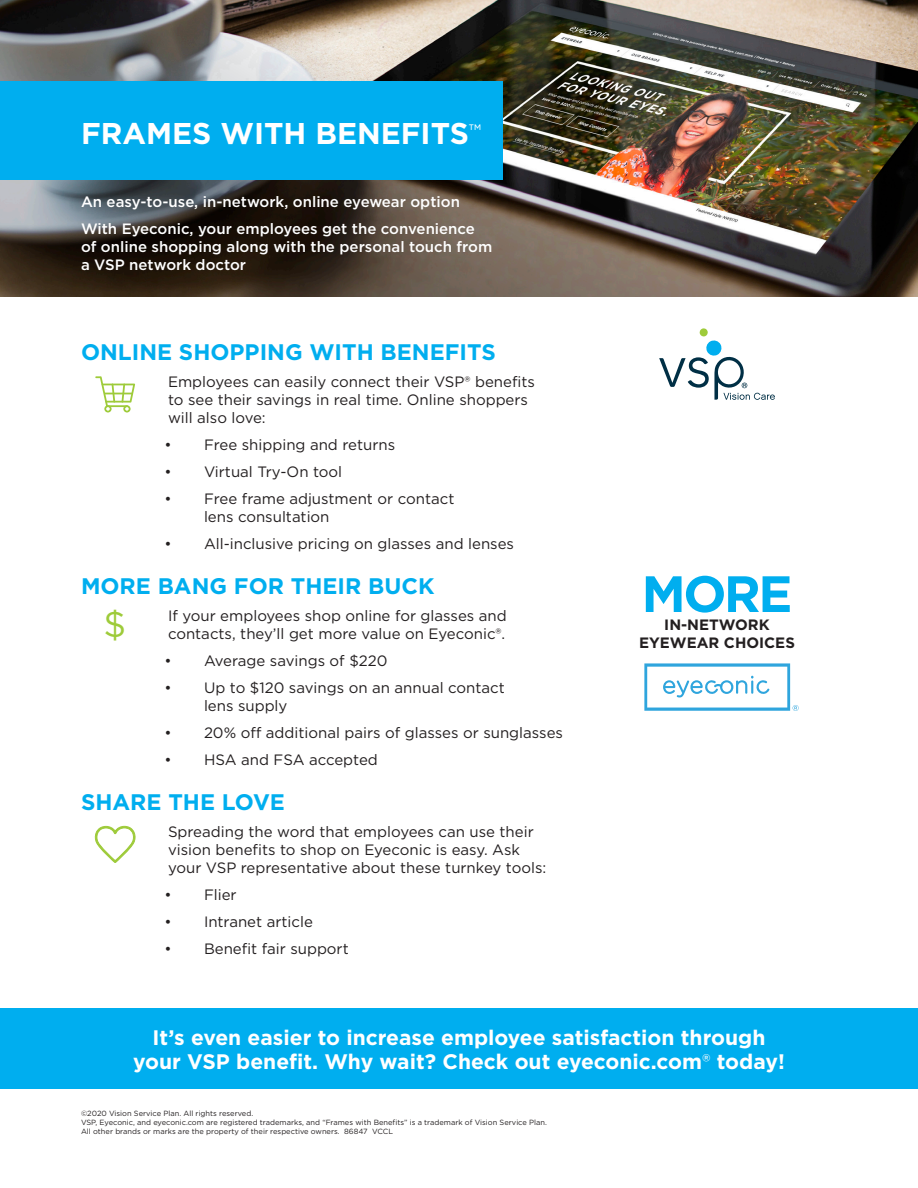
<style>
.page{position:relative;width:918px;height:1188px;background:#fff}
.page>*{position:absolute;margin:0;border:0;box-sizing:border-box;transform-origin:0 0}
.VC_Feature_2{font:700 51px "Gotham";color:#00aeef}
.VC_ICON{font:36px "Gotham";color:#9ecb3a}
.VC_Heading_1{font:700 30px "Gotham";color:#fff}
.VC_Heading_2{font:700 22.5px "Gotham";color:#00aeef}
.VC_CTA_BAR{font:700 21px/24px "Gotham";color:#fff;text-align:center}
.t1{font:15px/18px "Gotham";color:#231f20}
.t2{font:500 15px/18px "Gotham";color:#fff}
.VC_Feature_4{font:700 15px "Gotham";color:#231f20}
.VC_Legal{font:7.5px/9px "Gotham";color:#231f20}
.s1{font-weight:400}
</style>
<div class="page">
<img style="left:0;top:0;width:918px;height:297px">
<div style="left:0;top:81px;width:502px;height:99px;background:#00aeef"></div>
<div style="left:0;top:1008px;width:918px;height:81px;background:#00aeef"></div>
<svg style="left:644px;top:663px;width:155px;height:48px"></svg>
<svg style="left:95px;top:376px;width:40px;height:36px"></svg>
<hr style="left:107px;top:405px;width:21px;height:2px;background:#9ecb3a">
<svg style="left:95px;top:826px;width:41px;height:37px"></svg>
<svg style="left:699px;top:328px;width:9px;height:9px"></svg>
<svg style="left:659px;top:340px;width:116px;height:60px"></svg>
<p class="VC_Heading_1" style="left:81px;top:113px;width:402px">FRAMES WITH BENEFITS<sup>™</sup></p>
<p class="t2" style="left:81px;top:193px;width:380px">An easy-to-use, in-network, online eyewear option</p>
<p class="t2" style="left:81px;top:220px;width:413px">With Eyeconic, your employees get the convenience of online shopping along with the personal touch from a VSP network doctor</p>
<p class="VC_Heading_2" style="left:81px;top:337px;width:416px">ONLINE SHOPPING WITH BENEFITS</p>
<p class="t1" style="left:168px;top:372px;width:369px">Employees can easily connect their VSP® benefits to see their savings in real time. Online shoppers will also love:</p>
<p class="t1" style="left:164px;top:435px;width:232px">• Free shipping and returns</p>
<p class="t1" style="left:164px;top:462px;width:179px">• Virtual Try-On tool</p>
<p class="t1" style="left:204px;top:489px;width:252px;text-indent:-40px">• Free frame adjustment or contact lens consultation</p>
<p class="t1" style="left:164px;top:534px;width:351px">• All-inclusive pricing on glasses and lenses</p>
<p class="VC_Heading_2" style="left:81px;top:571px;width:355px">MORE BANG FOR THEIR BUCK</p>
<p class="t1" style="left:168px;top:606px;width:340px">If your employees shop online for glasses and contacts, they’ll get more value on Eyeconic®.</p>
<p class="t1" style="left:164px;top:651px;width:225px">• Average savings of $220</p>
<p class="t1" style="left:204px;top:678px;width:302px;text-indent:-40px">• Up to $120 savings on an annual contact lens supply</p>
<p class="t1" style="left:164px;top:723px;width:400px">• 20% off additional pairs of glasses or sunglasses</p>
<p class="t1" style="left:164px;top:750px;width:215px">• HSA and FSA accepted</p>
<p class="VC_Heading_2" style="left:81px;top:787px;width:205px">SHARE THE LOVE</p>
<p class="t1" style="left:168px;top:822px;width:380px">Spreading the word that employees can use their vision benefits to shop on Eyeconic is easy. Ask your VSP representative about these turnkey tools:</p>
<p class="t1" style="left:164px;top:885px;width:74px">• Flier</p>
<p class="t1" style="left:164px;top:912px;width:150px">• Intranet article</p>
<p class="t1" style="left:164px;top:939px;width:186px">• Benefit fair support</p>
<p class="VC_ICON" style="left:104px;top:602px;width:24px">$</p>
<p class="VC_Feature_2" style="left:642px;top:560px;width:152px">MORE</p>
<p class="VC_Feature_4" style="left:664px;top:615px;width:107px">IN-NETWORK</p>
<p class="VC_Feature_4" style="left:639px;top:633px;width:157px">EYEWEAR CHOICES</p>
<p class="VC_CTA_BAR" style="left:133px;top:1025px;width:653px">It’s even easier to increase employee satisfaction through your VSP benefit. Why wait? Check out eyeconic.com<span class="s1">®</span> today!</p>
<p class="VC_Legal" style="left:81px;top:1109px;width:467px">©2020 Vision Service Plan. All rights reserved.<br>VSP, Eyeconic, and eyeconic.com are registered trademarks, and “Frames with Benefits” is a trademark of Vision Service Plan.<br>All other brands or marks are the property of their respective owners. 86847 VCCL</p>
</div>
